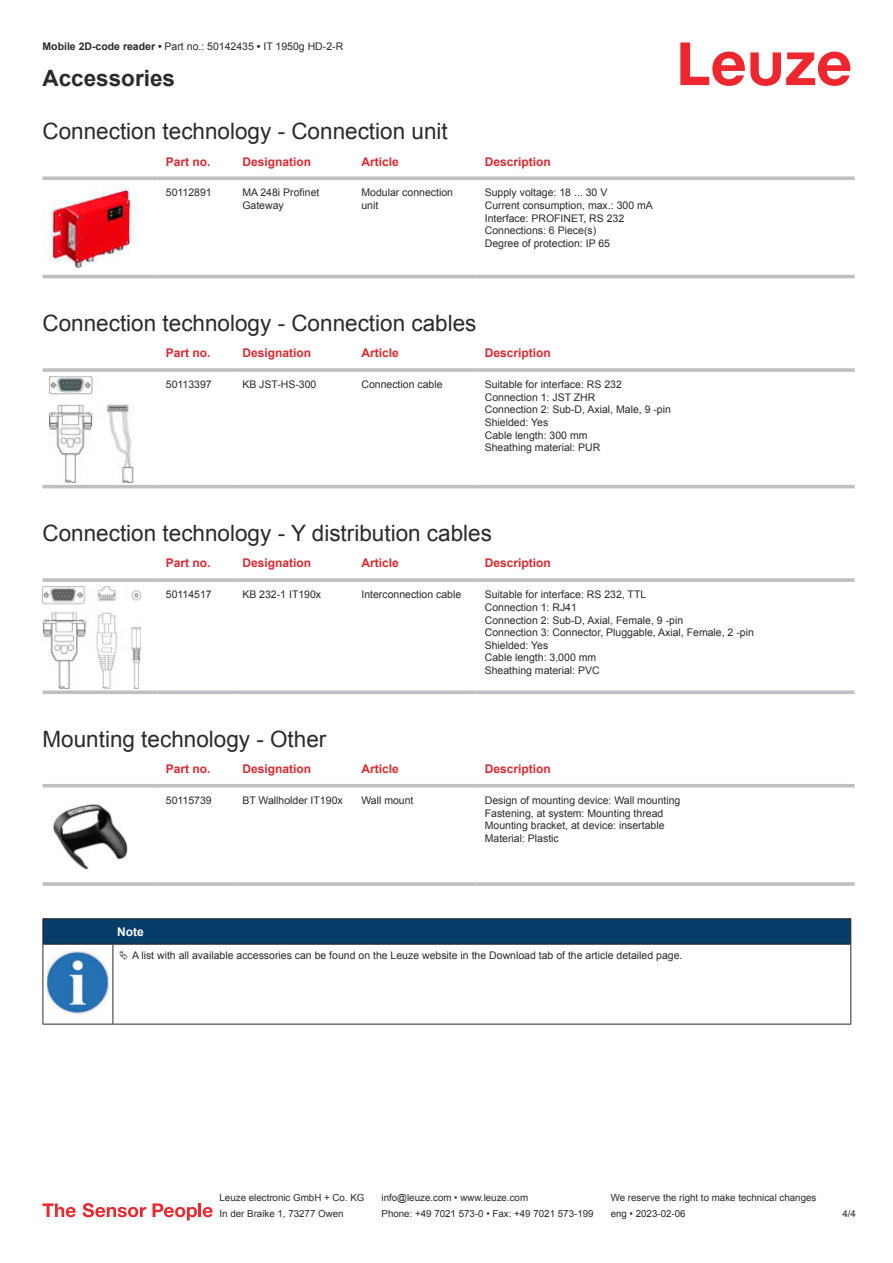
<style>
.page{position:relative;width:893px;height:1263px;background:#fff}
.page>*{position:absolute;margin:0;border:0;box-sizing:border-box;transform-origin:0 0}
.t1{font:22.5px "Arial";color:#2b292a}
.t2{font:700 22.5px "Arial";color:#2b292a}
.t3{font:700 12px "Arial";color:#db2a30}
.t4{font:700 12px "Arial";color:#fff}
.t5{font:10.5px/12.6px "Arial";color:#2b292a}
.t6{font:9.75px "Arial";color:#2b292a}
.s1{font-weight:700}
</style>
<div class="page">
<svg style="left:680px;top:43px;width:170px;height:43px"></svg>
<div style="left:43px;top:274px;width:812px;height:5px;background:#eeefef"></div>
<svg style="left:43px;top:176px;width:114px;height:4px"></svg>
<svg style="left:157px;top:176px;width:77px;height:4px"></svg>
<svg style="left:234px;top:176px;width:119px;height:4px"></svg>
<svg style="left:353px;top:176px;width:123px;height:4px"></svg>
<svg style="left:476px;top:176px;width:379px;height:4px;background:#c4c6c8"></svg>
<hr style="left:43px;top:275px;width:114px;height:3px;background:#bdbfc1">
<hr style="left:157px;top:275px;width:77px;height:3px;background:#bdbfc1">
<hr style="left:234px;top:275px;width:119px;height:3px;background:#bdbfc1">
<hr style="left:353px;top:275px;width:123px;height:3px;background:#bdbfc1">
<hr style="left:476px;top:275px;width:379px;height:3px;background:#bdbfc1">
<img style="left:44px;top:184px;width:93px;height:86px">
<svg style="left:43px;top:467px;width:812px;height:22px"></svg>
<hr style="left:43px;top:368px;width:114px;height:4px;background:#bdbfc1">
<hr style="left:157px;top:368px;width:77px;height:4px;background:#c8cacc">
<hr style="left:234px;top:368px;width:119px;height:4px;background:#c3c5c7">
<hr style="left:353px;top:368px;width:123px;height:4px;background:#bdbfc1">
<hr style="left:476px;top:368px;width:379px;height:4px;background:#c8cacc">
<hr style="left:43px;top:485px;width:114px;height:3px;background:#bdbfc1">
<hr style="left:157px;top:485px;width:77px;height:3px;background:#bdbfc1">
<hr style="left:234px;top:485px;width:119px;height:3px;background:#bdbfc1">
<hr style="left:353px;top:485px;width:123px;height:3px;background:#bdbfc1">
<hr style="left:476px;top:485px;width:379px;height:3px;background:#bdbfc1">
<img style="left:49px;top:376px;width:84px;height:106px">
<svg style="left:43px;top:578px;width:114px;height:4px"></svg>
<svg style="left:157px;top:578px;width:77px;height:4px"></svg>
<svg style="left:234px;top:578px;width:119px;height:4px"></svg>
<svg style="left:353px;top:578px;width:123px;height:4px"></svg>
<svg style="left:476px;top:578px;width:379px;height:4px;background:#c3c5c7"></svg>
<svg style="left:43px;top:690px;width:114px;height:4px"></svg>
<svg style="left:157px;top:690px;width:77px;height:4px"></svg>
<svg style="left:234px;top:690px;width:119px;height:4px"></svg>
<svg style="left:353px;top:690px;width:123px;height:4px"></svg>
<svg style="left:476px;top:690px;width:379px;height:4px;background:#c5c6c8"></svg>
<img style="left:43px;top:586px;width:97px;height:102px">
<svg style="left:43px;top:787px;width:812px;height:1px"></svg>
<hr style="left:43px;top:784px;width:114px;height:3px;background:#bdbfc1">
<hr style="left:157px;top:784px;width:77px;height:3px;background:#bdbfc1">
<hr style="left:234px;top:784px;width:119px;height:3px;background:#bdbfc1">
<hr style="left:353px;top:784px;width:123px;height:3px;background:#bdbfc1">
<hr style="left:476px;top:784px;width:379px;height:3px;background:#bdbfc1">
<svg style="left:43px;top:882px;width:114px;height:4px"></svg>
<hr style="left:157px;top:882px;width:77px;height:4px;background:#c6c8c9">
<svg style="left:234px;top:882px;width:119px;height:4px"></svg>
<svg style="left:353px;top:882px;width:123px;height:4px"></svg>
<hr style="left:476px;top:882px;width:379px;height:4px;background:#c6c8c9">
<img style="left:53px;top:803px;width:75px;height:67px">
<svg style="left:44px;top:945px;width:806px;height:79px"></svg>
<hr style="left:43px;top:918px;width:70px;height:1px;background:#2b292a">
<hr style="left:43px;top:944px;width:70px;height:1px;background:#2b292a">
<hr style="left:113px;top:918px;width:738px;height:1px;background:#2b292a">
<svg style="left:43px;top:919px;width:808px;height:25px;background:#063c67"></svg>
<hr style="left:113px;top:944px;width:738px;height:1px;background:#2b292a">
<hr style="left:43px;top:944px;width:1px;height:76px;background:#2b292a">
<hr style="left:113px;top:944px;width:1px;height:76px;background:#2b292a">
<hr style="left:850px;top:944px;width:1px;height:76px;background:#2b292a">
<hr style="left:43px;top:1024px;width:70px;height:1px;background:#2b292a">
<hr style="left:113px;top:1024px;width:738px;height:1px;background:#2b292a">
<img style="left:47px;top:951px;width:61px;height:62px">
<div style="left:115px;top:945px;width:734px;height:20px;background:#fff"></div>
<svg style="left:43px;top:1203px;width:33px;height:14px"></svg>
<svg style="left:83px;top:1203px;width:63px;height:14px"></svg>
<svg style="left:153px;top:1203px;width:44px;height:17px"></svg>
<hr style="left:198px;top:1203px;width:3px;height:14px;background:#ed272d">
<svg style="left:203px;top:1207px;width:10px;height:10px"></svg>
<p class="t5" style="left:43px;top:41px;width:302px"><span class="s1">Mobile 2D-code reader •</span> Part no.: 50142435 <span class="s1">•</span> IT 1950g HD-2-R</p>
<h1 class="t2" style="left:43px;top:70px;width:134px">Accessories</h1>
<h1 class="t1" style="left:43px;top:123px;width:407px">Connection technology - Connection unit</h1>
<p class="t3" style="left:166px;top:157px;width:46px">Part no.</p>
<p class="t3" style="left:242px;top:157px;width:70px">Designation</p>
<p class="t3" style="left:361px;top:157px;width:39px">Article</p>
<p class="t3" style="left:485px;top:157px;width:68px">Description</p>
<p class="t5" style="left:166px;top:187px;width:47px">50112891</p>
<p class="t5" style="left:242px;top:187px;width:79px">MA 248i Profinet<br>Gateway</p>
<p class="t5" style="left:361px;top:187px;width:93px">Modular connection unit</p>
<p class="t5" style="left:485px;top:187px;width:170px">Supply voltage: 18 ... 30 V<br>Current consumption, max.: 300 mA<br>Interface: PROFINET, RS 232<br>Connections: 6 Piece(s)<br>Degree of protection: IP 65</p>
<h1 class="t1" style="left:43px;top:315px;width:435px">Connection technology - Connection cables</h1>
<p class="t3" style="left:166px;top:349px;width:46px">Part no.</p>
<p class="t3" style="left:242px;top:349px;width:70px">Designation</p>
<p class="t3" style="left:361px;top:349px;width:39px">Article</p>
<p class="t3" style="left:485px;top:349px;width:68px">Description</p>
<p class="t5" style="left:166px;top:379px;width:47px">50113397</p>
<p class="t5" style="left:242px;top:379px;width:76px">KB JST-HS-300</p>
<p class="t5" style="left:361px;top:379px;width:83px">Connection cable</p>
<p class="t5" style="left:485px;top:379px;width:188px">Suitable for interface: RS 232<br>Connection 1: JST ZHR<br>Connection 2: Sub-D, Axial, Male, 9 -pin<br>Shielded: Yes<br>Cable length: 300 mm<br>Sheathing material: PUR</p>
<h1 class="t1" style="left:43px;top:525px;width:451px">Connection technology - Y distribution cables</h1>
<p class="t3" style="left:166px;top:559px;width:46px">Part no.</p>
<p class="t3" style="left:242px;top:559px;width:70px">Designation</p>
<p class="t3" style="left:361px;top:559px;width:39px">Article</p>
<p class="t3" style="left:485px;top:559px;width:68px">Description</p>
<p class="t5" style="left:166px;top:589px;width:47px">50114517</p>
<p class="t5" style="left:242px;top:589px;width:80px">KB 232-1 IT190x</p>
<p class="t5" style="left:361px;top:589px;width:101px">Interconnection cable</p>
<p class="t5" style="left:485px;top:589px;width:271px">Suitable for interface: RS 232, TTL<br>Connection 1: RJ41<br>Connection 2: Sub-D, Axial, Female, 9 -pin<br>Connection 3: Connector, Pluggable, Axial, Female, 2 -pin<br>Shielded: Yes<br>Cable length: 3,000 mm<br>Sheathing material: PVC</p>
<h1 class="t1" style="left:43px;top:730px;width:285px">Mounting technology - Other</h1>
<p class="t3" style="left:166px;top:764px;width:46px">Part no.</p>
<p class="t3" style="left:242px;top:764px;width:70px">Designation</p>
<p class="t3" style="left:361px;top:764px;width:39px">Article</p>
<p class="t3" style="left:485px;top:764px;width:68px">Description</p>
<p class="t5" style="left:166px;top:795px;width:47px">50115739</p>
<p class="t5" style="left:242px;top:795px;width:102px">BT Wallholder IT190x</p>
<p class="t5" style="left:361px;top:795px;width:54px">Wall mount</p>
<p class="t5" style="left:485px;top:795px;width:197px">Design of mounting device: Wall mounting Fastening, at system: Mounting thread Mounting bracket, at device: insertable Material: Plastic</p>
<p class="t4" style="left:117px;top:927px;width:28px">Note</p>
<p class="t5" style="left:132px;top:950px;width:552px">A list with all available accessories can be found on the Leuze website in the Download tab of the article detailed page.</p>
<p class="t6" style="left:220px;top:1194px;width:146px">Leuze electronic GmbH + Co. KG</p>
<p class="t6" style="left:381px;top:1194px;width:148px">info@leuze.com • www.leuze.com</p>
<p class="t6" style="left:611px;top:1194px;width:207px">We reserve the right to make technical changes</p>
<p class="t6" style="left:220px;top:1210px;width:126px">In der Braike 1, 73277 Owen</p>
<p class="t6" style="left:381px;top:1210px;width:214px">Phone: +49 7021 573-0 • Fax: +49 7021 573-199</p>
<p class="t6" style="left:611px;top:1210px;width:76px">eng • 2023-02-06</p>
<p class="t6" style="left:842px;top:1210px;width:15px">4 /4</p>
</div>
